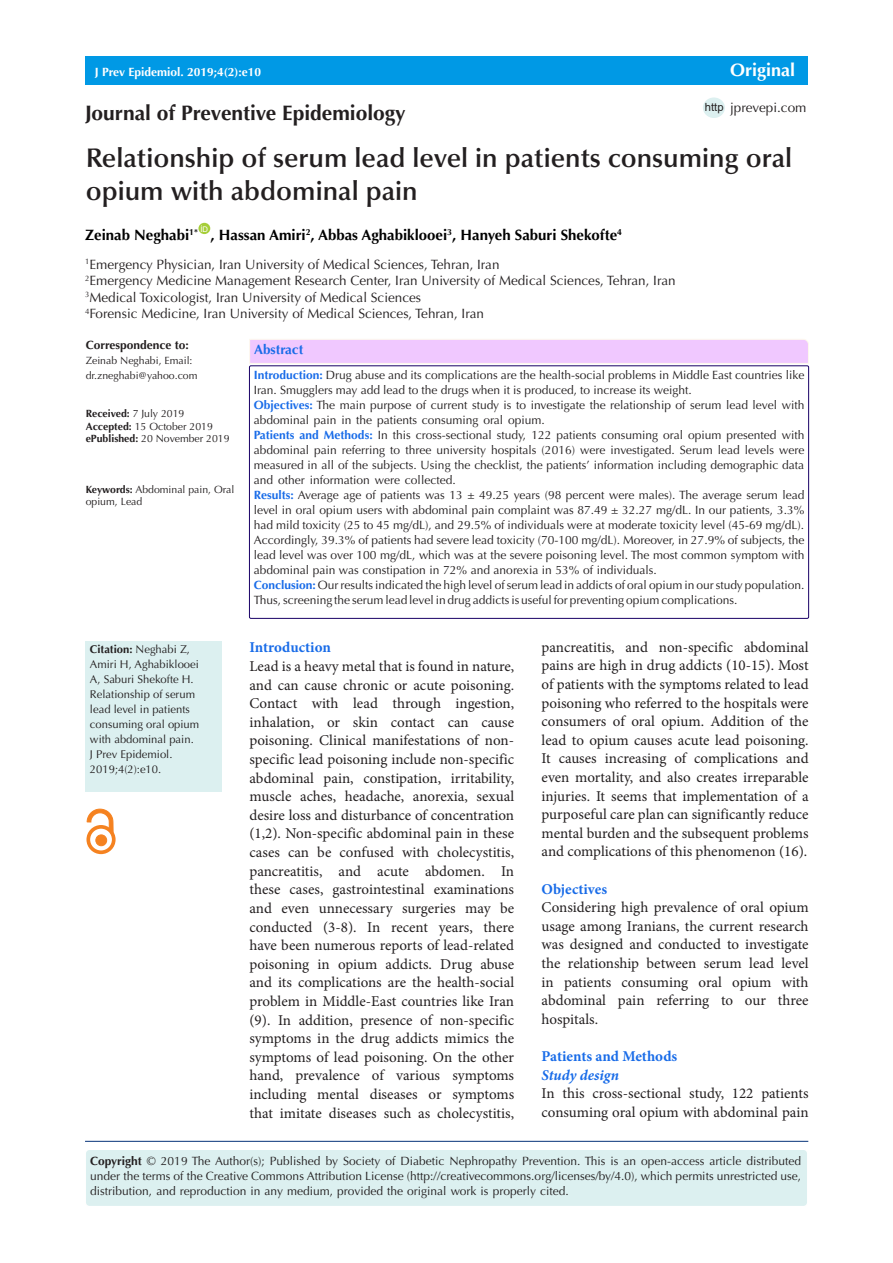
<style>
.page{position:relative;width:893px;height:1263px;background:#fff}
.page>*{position:absolute;margin:0;border:0;box-sizing:border-box;transform-origin:0 0}
.t1{font:600 27px/33px "Optima LT Std";color:#231f20}
.t2{font:700 21px "Optima LT Std";color:#231f20}
.t3{font:700 18px "Optima LT Std";color:#fff}
.t4{font:15px/18.6px "Minion Pro";color:#231f20;text-align:justify}
.t5{font:700 15px "Optima LT Std";color:#000}
.t6{font:700 15px "Minion Pro";color:#196ce8}
.t7{font:italic 700 15px "Minion Pro";color:#196ce8}
.t8{font:13.5px "Optima LT Std";color:#231f20}
.t9{font:700 13.5px "Optima LT Std";color:#196ce8}
.t10{font:12px/15px "Optima LT Std";color:#231f20;text-align:justify}
.t11{font:700 12px "Optima LT Std";color:#fff}
.t12{font:700 12px "Optima LT Std";color:#231f20}
.t13{font:11.25px/15px "Optima LT Std";color:#231f20}
.t14{font:11.25px "Arial";color:#231f20}
.t15{font:10.5px/15px "Optima LT Std";color:#231f20}
.t16{font:700 10.5px "Optima LT Std";color:#231f20}
.t17{font:7.8px "Arial";color:#fff}
.s1{font-weight:400}
.s2{font-weight:700}
.s3{font-weight:700;color:#196ce8}
</style>
<div class="page">
<hr style="left:85px;top:1141px;width:723px;height:1px;background:#053278">
<div style="left:85px;top:1149px;width:723px;height:57px;background:#dcf0f0;border-radius:4px"></div>
<div style="left:84px;top:1148px;width:724px;height:59px;border:2px solid #fff;border-radius:4px"></div>
<div style="left:85px;top:56px;width:723px;height:29px;background:#0099e5"></div>
<div style="left:198px;top:223px;width:12px;height:11px;background:#a6ce39;border-radius:50%"></div>
<div style="left:249px;top:366px;width:560px;height:252px;border:1px solid #190066"></div>
<svg style="left:249px;top:339px;width:560px;height:25px;background:#f1cbfd"></svg>
<div style="left:96px;top:835px;width:11px;height:11px;background:#f58220;border-radius:50%"></div>
<div style="left:96px;top:835px;width:11px;height:11px;border:1px solid #f58220;border-radius:50%"></div>
<div style="left:86px;top:825px;width:30px;height:29px;border:4px solid #f58220;border-radius:50%"></div>
<svg style="left:87px;top:809px;width:26px;height:24px"></svg>
<div style="left:86px;top:641px;width:136px;height:150px;background:#dcf0f0"></div>
<div style="left:703px;top:97px;width:22px;height:21px;background:#dcf0f0;border-radius:50%"></div>
<p class="t11" style="left:95px;top:65px;width:168px">J Prev Epidemiol. 2019;4(2):e10</p>
<p class="t3" style="left:730px;top:59px;width:67px">Original</p>
<p class="t2" style="left:85px;top:100px;width:322px">Journal of Preventive Epidemiology</p>
<p class="t14" style="left:705px;top:99px;width:20px">http</p>
<p class="t8" style="left:730px;top:100px;width:78px">jprevepi.com</p>
<p class="t1" style="left:86px;top:142px;width:708px">Relationship of serum lead level in patients consuming oral opium with abdominal pain</p>
<p class="t5" style="left:85px;top:226px;width:114px">Zeinab Neghabi<sup>1*</sup></p>
<p class="t17" style="left:200px;top:223px;width:9px">ID</p>
<p class="t5" style="left:211px;top:226px;width:413px">, Hassan Amiri<sup>2</sup>, Abbas Aghabiklooei<sup>3</sup>, Hanyeh Saburi Shekofte<sup>4</sup></p>
<p class="t8" style="left:85px;top:256px;width:416px"><sup>1</sup>Emergency Physician, Iran University of Medical Sciences, Tehran, Iran</p>
<p class="t8" style="left:85px;top:273px;width:592px"><sup>2</sup>Emergency Medicine Management Research Center, Iran University of Medical Sciences, Tehran, Iran</p>
<p class="t8" style="left:85px;top:289px;width:338px"><sup>3</sup>Medical Toxicologist, Iran University of Medical Sciences</p>
<p class="t8" style="left:85px;top:306px;width:400px"><sup>4</sup>Forensic Medicine, Iran University of Medical Sciences, Tehran, Iran</p>
<p class="t12" style="left:86px;top:338px;width:105px">Correspondence to:</p>
<p class="t15" style="left:86px;top:353px;width:113px">Zeinab Neghabi, Email: dr.zneghabi@yahoo.com</p>
<p class="t16" style="left:86px;top:408px;width:100px">Received: <span class="s1">7 July 2019</span></p>
<p class="t15" style="left:86px;top:419px;width:129px"><span class="s2">Accepted:</span> 15 October 2019</p>
<p class="t15" style="left:86px;top:431px;width:145px"><span class="s2">ePublished:</span> 20 November 2019</p>
<p class="t9" style="left:254px;top:341px;width:51px">Abstract</p>
<p class="t10" style="left:254px;top:367px;width:552px"><span class="s3">Introduction:</span> Drug abuse and its complications are the health-social problems in Middle East countries like<br>Iran. Smugglers may add lead to the drugs when it is produced, to increase its weight.</p>
<p class="t10" style="left:254px;top:397px;width:552px"><span class="s3">Objectives:</span> The main purpose of current study is to investigate the relationship of serum lead level with abdominal pain in the patients consuming oral opium.</p>
<p class="t10" style="left:254px;top:427px;width:552px"><span class="s3">Patients and Methods:</span> In this cross-sectional study, 122 patients consuming oral opium presented with abdominal pain referring to three university hospitals (2016) were investigated. Serum lead levels were measured in all of the subjects. Using the checklist, the patients’ information including demographic data and other information were collected.</p>
<p class="t10" style="left:254px;top:487px;width:552px"><span class="s3">Results:</span> Average age of patients was 13 ± 49.25 years (98 percent were males). The average serum lead level in oral opium users with abdominal pain complaint was 87.49 ± 32.27 mg/dL. In our patients, 3.3% had mild toxicity (25 to 45 mg/dL), and 29.5% of individuals were at moderate toxicity level (45-69 mg/dL).<br>Accordingly, 39.3% of patients had severe lead toxicity (70-100 mg/dL). Moreover, in 27.9% of subjects, the lead level was over 100 mg/dL, which was at the severe poisoning level. The most common symptom with abdominal pain was constipation in 72% and anorexia in 53% of individuals.</p>
<p class="t10" style="left:254px;top:577px;width:552px"><span class="s3">Conclusion:</span> Our results indicated the high level of serum lead in addicts of oral opium in our study population.<br>Thus, screening the serum lead level in drug addicts is useful for preventing opium complications.</p>
<p class="t15" style="left:86px;top:483px;width:150px;line-height:12.6px"><span class="s2">Keywords:</span> Abdominal pain, Oral opium, Lead</p>
<p class="t13" style="left:90px;top:642px;width:111px"><span class="s2">Citation:</span> Neghabi Z,<br>Amiri H, Aghabiklooei<br>A, Saburi Shekofte H.<br>Relationship of serum lead level in patients consuming oral opium with abdominal pain.<br>J Prev Epidemiol.<br>2019;4(2):e10.</p>
<p class="t6" style="left:249px;top:637px;width:83px">Introduction</p>
<p class="t4" style="left:249px;top:657px;width:266px">Lead is a heavy metal that is found in nature, and can cause chronic or acute poisoning.<br>Contact with lead through ingestion, inhalation, or skin contact can cause poisoning. Clinical manifestations of non&shy;specific lead poisoning include non-specific abdominal pain, constipation, irritability, muscle aches, headache, anorexia, sexual desire loss and disturbance of concentration (1,2). Non-specific abdominal pain in these cases can be confused with cholecystitis, pancreatitis, and acute abdomen. In these cases, gastrointestinal examinations and even unnecessary surgeries may be conducted (3-8). In recent years, there have been numerous reports of lead-related poisoning in opium addicts. Drug abuse and its complications are the health-social problem in Middle-East countries like Iran (9). In addition, presence of non-specific symptoms in the drug addicts mimics the symptoms of lead poisoning. On the other hand, prevalence of various symptoms including mental diseases or symptoms that imitate diseases such as cholecystitis,</p>
<p class="t4" style="left:542px;top:638px;width:269px">pancreatitis, and non-specific abdominal pains are high in drug addicts (10-15). Most of patients with the symptoms related to lead poisoning who referred to the hospitals were consumers of oral opium. Addition of the lead to opium causes acute lead poisoning.<br>It causes increasing of complications and even mortality, and also creates irreparable injuries. It seems that implementation of a purposeful care plan can significantly reduce mental burden and the subsequent problems and complications of this phenomenon (16).</p>
<p class="t6" style="left:542px;top:878px;width:67px">Objectives</p>
<p class="t4" style="left:542px;top:898px;width:269px">Considering high prevalence of oral opium usage among Iranians, the current research was designed and conducted to investigate the relationship between serum lead level in patients consuming oral opium with abdominal pain referring to our three hospitals.</p>
<p class="t6" style="left:542px;top:1046px;width:137px">Patients and Methods</p>
<p class="t7" style="left:542px;top:1064px;width:79px">Study design</p>
<p class="t4" style="left:542px;top:1084px;width:269px">In this cross-sectional study, 122 patients consuming oral opium with abdominal pain</p>
<p class="t10" style="left:90px;top:1153px;width:713px"><span class="s2">Copyright</span> © 2019 The Author(s); Published by Society of Diabetic Nephropathy Prevention. This is an open-access article distributed under the terms of the Creative Commons Attribution License (http://creativecommons.org/licenses/by/4.0), which permits unrestricted use, distribution, and reproduction in any medium, provided the original work is properly cited.</p>
</div>
